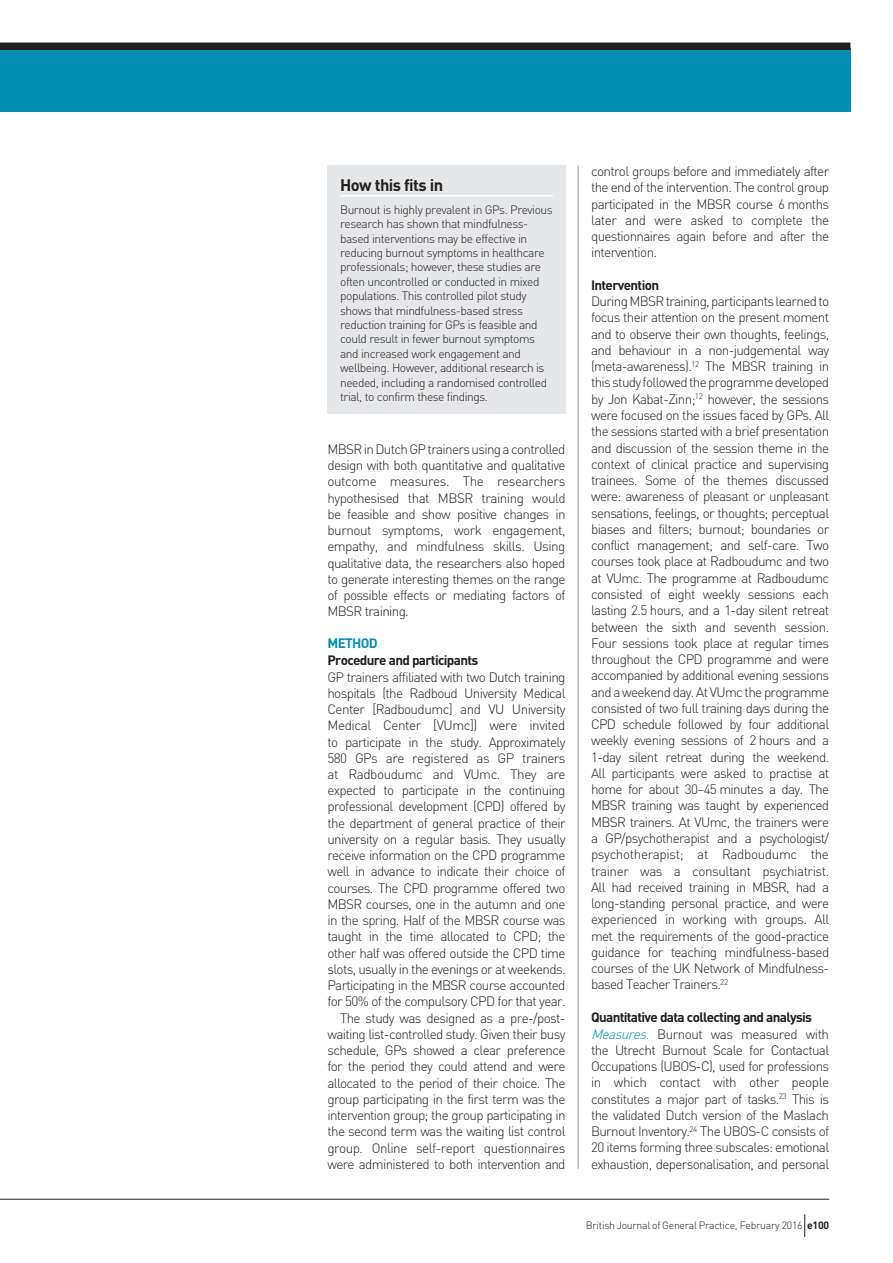
<style>
.page{position:relative;width:893px;height:1263px;background:#fff}
.page>*{position:absolute;margin:0;border:0;box-sizing:border-box;transform-origin:0 0}
.t1{font:700 16.5px "DIN";letter-spacing:-.035em;color:#231f20}
.t2{font:300 13.5px/16.2px "DIN";letter-spacing:-.05em;color:#231f20;text-align:justify}
.t3{font:700 13.5px "DIN";letter-spacing:-.05em;color:#231f20}
.t4{font:700 13.5px "DIN";letter-spacing:-.05em;color:#008fb3}
.t5{font:300 12px/14.4px "DIN";letter-spacing:-.04em;color:#231f20}
.t6{font:300 10.5px "DIN";letter-spacing:-.025em;color:#231f20}
.s1{font-weight:700}
.s2{font-style:italic;color:#008fb3}
</style>
<div class="page">
<hr style="left:578px;top:166px;width:1px;height:1003px;background:#939598">
<div style="left:327px;top:165px;width:239px;height:248px;background:#e6e7e9"></div>
<hr style="left:340px;top:195px;width:213px;height:2px;background:#fff">
<hr style="left:0;top:1199px;width:829px;height:1px;background:#231f20">
<svg style="left:804px;top:1214px;width:1px;height:23px"></svg>
<div style="left:0;top:48px;width:850px;height:63px;background:#008fb3"></div>
<div style="left:0;top:43px;width:850px;height:7px;background:#231f20"></div>
<p class="t1" style="left:340px;top:174px;width:105px">How this fits in</p>
<p class="t5" style="left:340px;top:202px;width:214px">Burnout is highly prevalent in GPs. Previous research has shown that mindfulness&shy;based interventions may be effective in reducing burnout symptoms in healthcare professionals; however, these studies are often uncontrolled or conducted in mixed populations. This controlled pilot study shows that mindfulness-based stress reduction training for GPs is feasible and could result in fewer burnout symptoms and increased work engagement and wellbeing. However, additional research is needed, including a randomised controlled trial, to confirm these findings.</p>
<p class="t2" style="left:327px;top:441px;width:240px">MBSR in Dutch GP trainers using a controlled design with both quantitative and qualitative outcome measures. The researchers hypothesised that MBSR training would be feasible and show positive changes in burnout symptoms, work engagement, empathy, and mindfulness skills. Using qualitative data, the researchers also hoped to generate interesting themes on the range of possible effects or mediating factors of MBSR training.</p>
<p class="t4" style="left:327px;top:634px;width:52px">METHOD</p>
<p class="t3" style="left:327px;top:652px;width:152px">Procedure and participants</p>
<p class="t2" style="left:327px;top:668px;width:240px;text-align:right">GP trainers affiliated with two Dutch training hospitals (the Radboud University Medical Center [Radboudumc] and VU University Medical Center [VUmc]) were invited to participate in the study. Approximately 580 GPs are registered as GP trainers at Radboudumc and VUmc. They are expected to participate in the continuing professional development (CPD) offered by the department of general practice of their university on a regular basis. They usually receive information on the CPD programme well in advance to indicate their choice of courses. The CPD programme offered two MBSR courses, one in the autumn and one in the spring. Half of the MBSR course was taught in the time allocated to CPD; the other half was offered outside the CPD time slots, usually in the evenings or at weekends.<br>Participating in the MBSR course accounted for 50% of the compulsory CPD for that year.<br>The study was designed as a pre-/post&shy;waiting list-controlled study. Given their busy schedule, GPs showed a clear preference for the period they could attend and were allocated to the period of their choice. The group participating in the first term was the intervention group; the group participating in the second term was the waiting list control group. Online self-report questionnaires were administered to both intervention and</p>
<p class="t2" style="left:591px;top:163px;width:240px">control groups before and immediately after the end of the intervention. The control group participated in the MBSR course 6 months later and were asked to complete the questionnaires again before and after the intervention.</p>
<p class="t3" style="left:591px;top:276px;width:70px">Intervention</p>
<p class="t2" style="left:591px;top:293px;width:240px">During MBSR training, participants learned to focus their attention on the present moment and to observe their own thoughts, feelings, and behaviour in a non-judgemental way (meta-awareness).<sup>12</sup> The MBSR training in this study followed the programme developed by Jon Kabat-Zinn;<sup>12</sup> however, the sessions were focused on the issues faced by GPs. All the sessions started with a brief presentation and discussion of the session theme in the context of clinical practice and supervising trainees. Some of the themes discussed were: awareness of pleasant or unpleasant sensations, feelings, or thoughts; perceptual biases and filters; burnout; boundaries or conflict management; and self-care. Two courses took place at Radboudumc and two at VUmc. The programme at Radboudumc consisted of eight weekly sessions each lasting 2.5 hours, and a 1-day silent retreat between the sixth and seventh session.<br>Four sessions took place at regular times throughout the CPD programme and were accompanied by additional evening sessions and a weekend day. At VUmc the programme consisted of two full training days during the CPD schedule followed by four additional weekly evening sessions of 2 hours and a 1-day silent retreat during the weekend.<br>All participants were asked to practise at home for about 30–45 minutes a day. The MBSR training was taught by experienced MBSR trainers. At VUmc, the trainers were a GP/psychotherapist and a psychologist/ psychotherapist; at Radboudumc the trainer was a consultant psychiatrist.<br>All had received training in MBSR, had a long-standing personal practice, and were experienced in working with groups. All met the requirements of the good-practice guidance for teaching mindfulness-based courses of the UK Network of Mindfulness&shy;based Teacher Trainers.<sup>22</sup></p>
<p class="t2" style="left:591px;top:1009px;width:240px;text-align:left"><span class="s1">Quantitative data collecting and analysis </span><span class="s2">Measures.</span> Burnout was measured with the Utrecht Burnout Scale for Contactual Occupations (UBOS-C), used for professions in which contact with other people constitutes a major part of tasks.<sup>23</sup> This is the validated Dutch version of the Maslach Burnout Inventory.<sup>24</sup> The UBOS-C consists of 20 items forming three subscales: emotional exhaustion, depersonalisation, and personal</p>
<p class="t6" style="left:586px;top:1219px;width:245px">British Journal of General Practice, February 2016 <span class="s1">e100</span></p>
</div>
